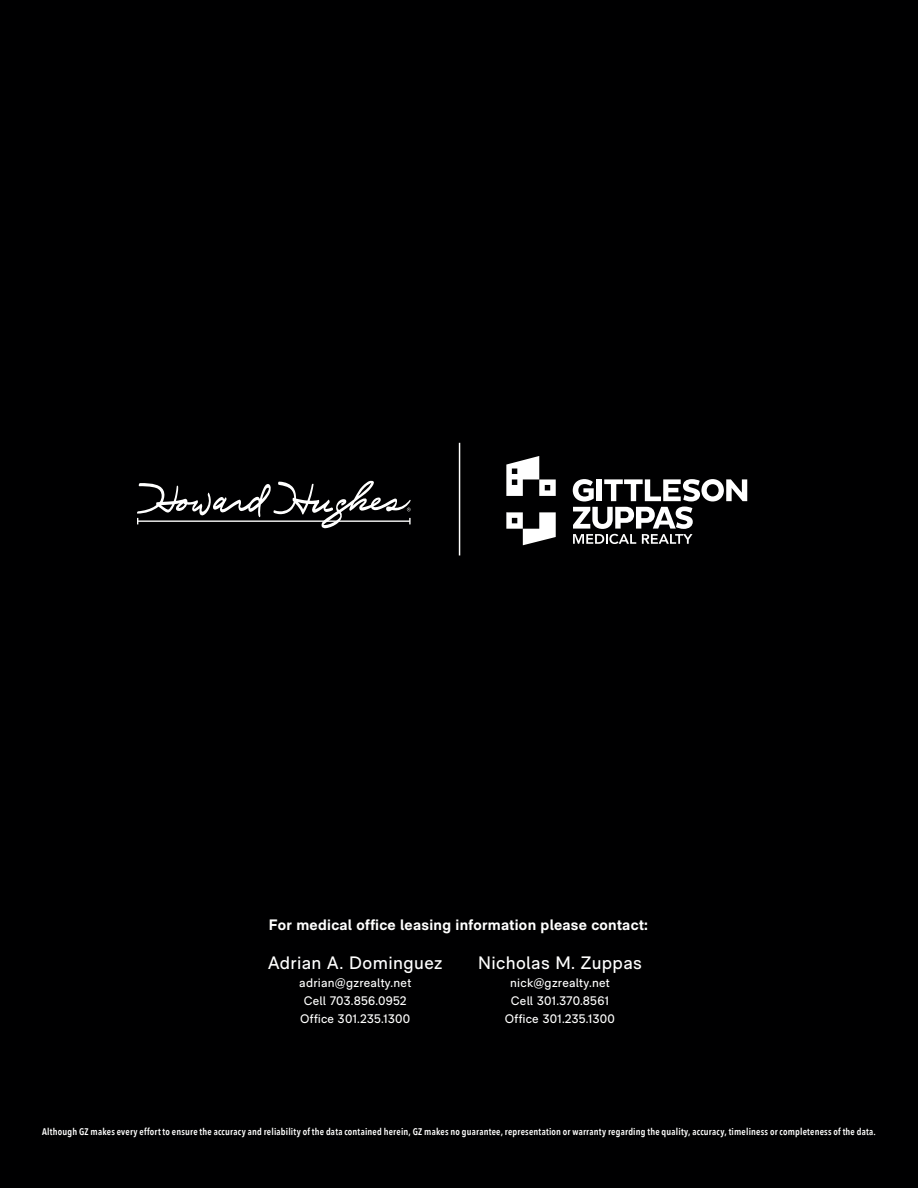
<style>
.page{position:relative;width:918px;height:1188px;background:#000001}
.page>*{position:absolute;margin:0;border:0;box-sizing:border-box;transform-origin:0 0}
.t1{font:18px "RM Neue";letter-spacing:.02em;color:#fff}
.t2{font:700 15.15px "RM Neue";letter-spacing:.02em;color:#fff}
.t3{font:12.3px "RM Neue";letter-spacing:.02em;color:#fff}
.t4{font:600 9.6px "Avenir Next Condensed";letter-spacing:.02em;color:#fff}
</style>
<div class="page">
<svg style="left:506px;top:456px;width:50px;height:40px"></svg>
<svg style="left:506px;top:512px;width:50px;height:33px"></svg>
<svg style="left:573px;top:479px;width:21px;height:22px"></svg>
<div style="left:596px;top:479px;width:6px;height:22px;background:#fff"></div>
<svg style="left:604px;top:479px;width:143px;height:22px"></svg>
<svg style="left:573px;top:507px;width:120px;height:37px"></svg>
<hr style="left:459px;top:443px;width:1px;height:112px;background:#fff">
<svg style="left:137px;top:481px;width:274px;height:47px"></svg>
<p class="t2" style="left:269px;top:915px;width:381px">For medical office leasing information please contact:</p>
<p class="t1" style="left:268px;top:952px;width:176px">Adrian A. Dominguez</p>
<p class="t3" style="left:299px;top:975px;width:113px">adrian@gzrealty.net</p>
<p class="t3" style="left:304px;top:993px;width:104px">Cell 703.856.0952</p>
<p class="t3" style="left:300px;top:1011px;width:112px">Office 301.235.1300</p>
<p class="t1" style="left:478px;top:952px;width:165px">Nicholas M. Zuppas</p>
<p class="t3" style="left:510px;top:975px;width:101px">nick@gzrealty.net</p>
<p class="t3" style="left:511px;top:993px;width:100px">Cell 301.370.8561</p>
<p class="t3" style="left:505px;top:1011px;width:112px">Office 301.235.1300</p>
<p class="t4" style="left:42px;top:1123px;width:835px">Although GZ makes every effort to ensure the accuracy and reliability of the data contained herein, GZ makes no guarantee, representation or warranty regarding the quality, accuracy, timeliness or completeness of the data.</p>
</div>
